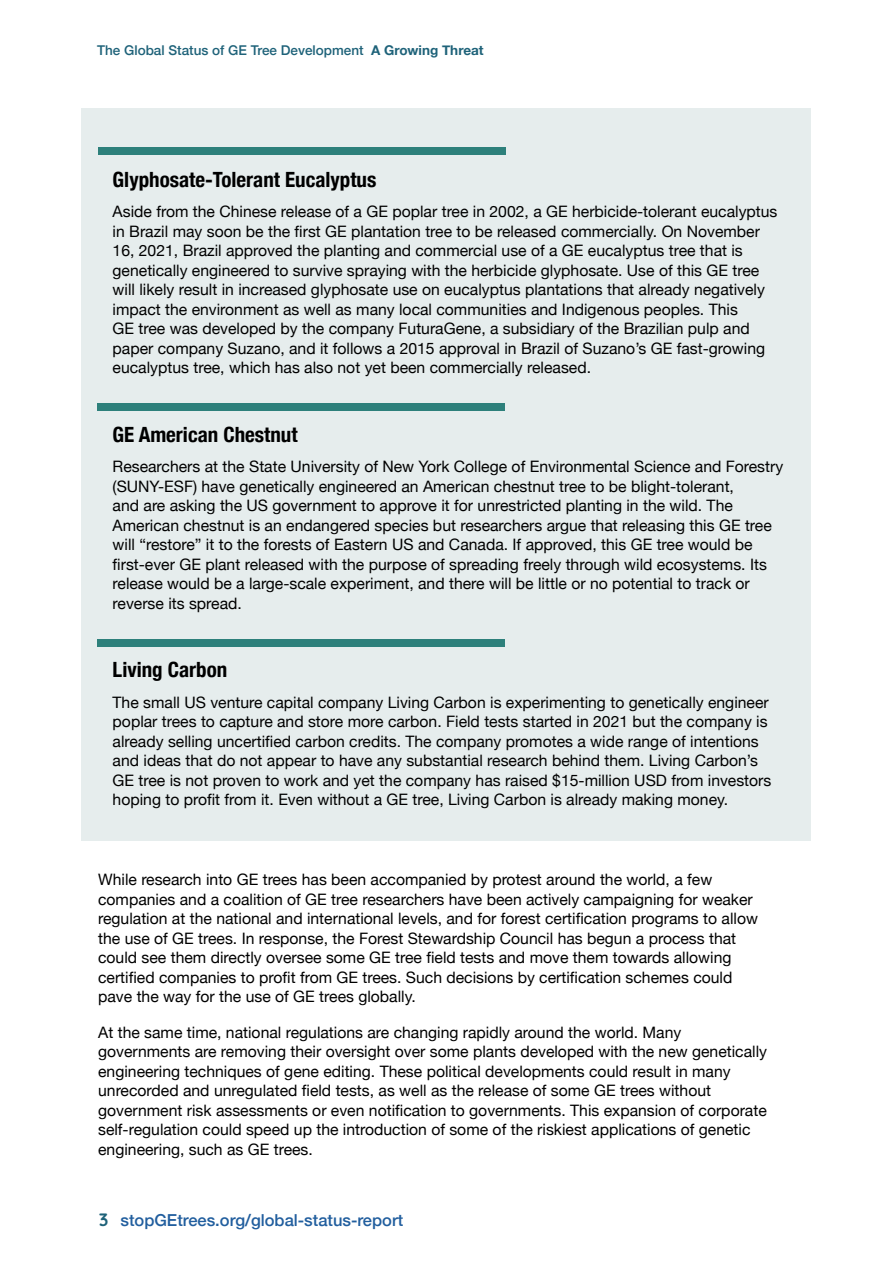
<style>
.page{position:relative;width:893px;height:1263px;background:#fff}
.page>*{position:absolute;margin:0;border:0;box-sizing:border-box;transform-origin:0 0}
.t1{font:700 condensed 21px "Helvetica Neue";color:#000}
.t2{font:500 16.5px "Helvetica Neue";color:#215e9e}
.t3{font:15.75px/19.5px "Helvetica Neue";color:#000}
.t4{font:500 13.5px "Helvetica Neue";color:#1e6279}
.s1{font-weight:700}
.s2{font-family:"Quicksand";font-weight:700;font-size:18px;color:#1e6279}
</style>
<div class="page">
<div style="left:82px;top:108px;width:729px;height:732px;background:#e6eded"></div>
<div style="left:98px;top:147px;width:408px;height:8px;background:#2d807b"></div>
<div style="left:97px;top:403px;width:408px;height:8px;background:#2d807b"></div>
<div style="left:97px;top:639px;width:408px;height:8px;background:#2d807b"></div>
<p class="t4" style="left:97px;top:39px;width:388px">The Global Status of GE Tree Development <span class="s1">A Growing Threat</span></p>
<h1 class="t1" style="left:113px;top:162px;width:265px">Glyphosate-Tolerant Eucalyptus</h1>
<p class="t3" style="left:113px;top:203px;width:666px">Aside from the Chinese release of a GE poplar tree in 2002, a GE herbicide-tolerant eucalyptus in Brazil may soon be the first GE plantation tree to be released commercially. On November 16, 2021, Brazil approved the planting and commercial use of a GE eucalyptus tree that is genetically engineered to survive spraying with the herbicide glyphosate. Use of this GE tree will likely result in increased glyphosate use on eucalyptus plantations that already negatively impact the environment as well as many local communities and Indigenous peoples. This<br>GE tree was developed by the company FuturaGene, a subsidiary of the Brazilian pulp and paper company Suzano, and it follows a 2015 approval in Brazil of Suzano’s GE fast-growing eucalyptus tree, which has also not yet been commercially released.</p>
<h1 class="t1" style="left:113px;top:417px;width:187px">GE American Chestnut</h1>
<p class="t3" style="left:113px;top:458px;width:672px">Researchers at the State University of New York College of Environmental Science and Forestry (SUNY-ESF) have genetically engineered an American chestnut tree to be blight-tolerant,<br>and are asking the US government to approve it for unrestricted planting in the wild. The American chestnut is an endangered species but researchers argue that releasing this GE tree will “restore” it to the forests of Eastern US and Canada. If approved, this GE tree would be first-ever GE plant released with the purpose of spreading freely through wild ecosystems. Its release would be a large-scale experiment, and there will be little or no potential to track or reverse its spread.</p>
<h1 class="t1" style="left:113px;top:652px;width:116px">Living Carbon</h1>
<p class="t3" style="left:113px;top:693px;width:660px">The small US venture capital company Living Carbon is experimenting to genetically engineer poplar trees to capture and store more carbon. Field tests started in 2021 but the company is already selling uncertified carbon credits. The company promotes a wide range of intentions and ideas that do not appear to have any substantial research behind them. Living Carbon’s GE tree is not proven to work and yet the company has raised $15-million USD from investors hoping to profit from it. Even without a GE tree, Living Carbon is already making money.</p>
<p class="t3" style="left:98px;top:870px;width:661px">While research into GE trees has been accompanied by protest around the world, a few companies and a coalition of GE tree researchers have been actively campaigning for weaker regulation at the national and international levels, and for forest certification programs to allow the use of GE trees. In response, the Forest Stewardship Council has begun a process that could see them directly oversee some GE tree field tests and move them towards allowing certified companies to profit from GE trees. Such decisions by certification schemes could pave the way for the use of GE trees globally.</p>
<p class="t3" style="left:98px;top:1023px;width:670px">At the same time, national regulations are changing rapidly around the world. Many governments are removing their oversight over some plants developed with the new genetically engineering techniques of gene editing. These political developments could result in many unrecorded and unregulated field tests, as well as the release of some GE trees without government risk assessments or even notification to governments. This expansion of corporate self-regulation could speed up the introduction of some of the riskiest applications of genetic engineering, such as GE trees.</p>
<p class="t2" style="left:99px;top:1206px;width:306px"><span class="s2">3</span> stopGEtrees.org/global-status-report</p>
</div>
